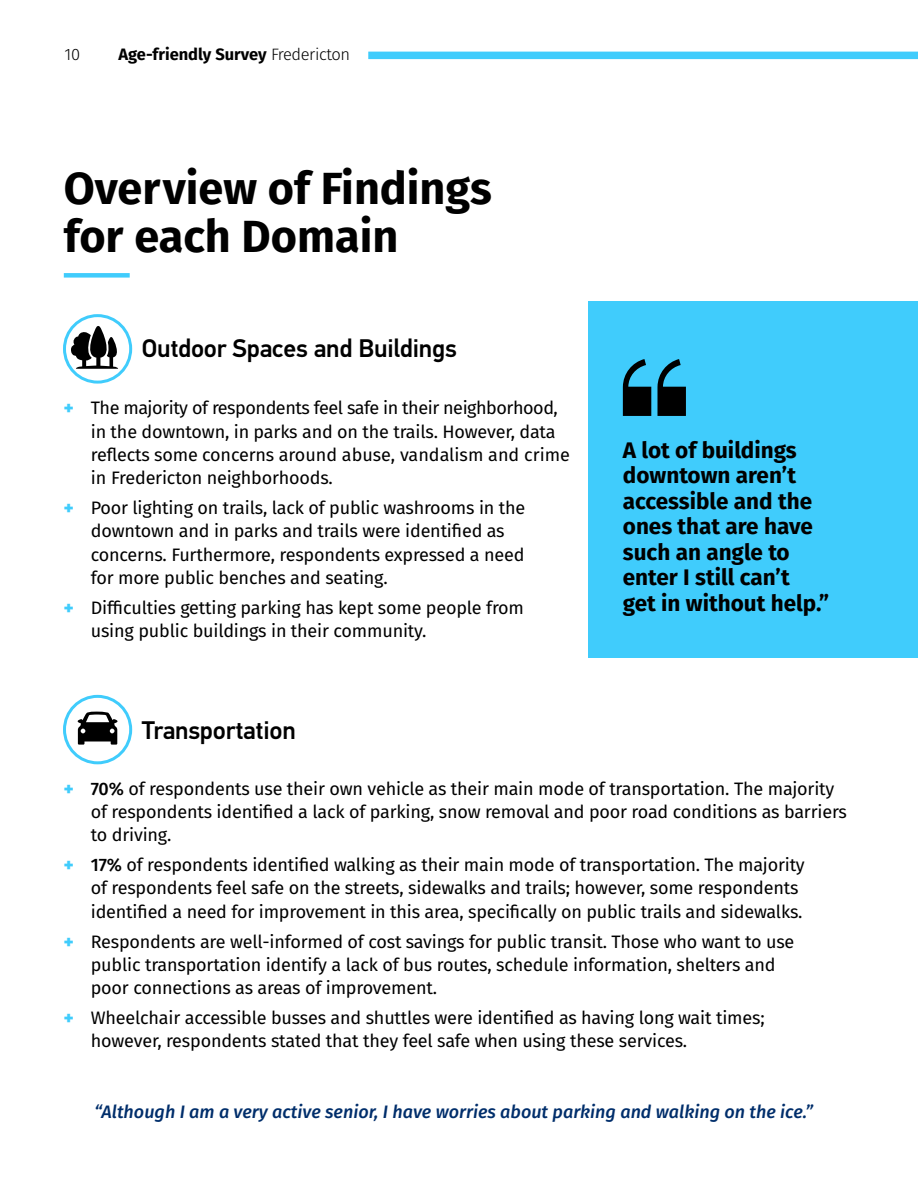
<style>
.page{position:relative;width:918px;height:1188px;background:#fff}
.page>*{position:absolute;margin:0;border:0;box-sizing:border-box;transform-origin:0 0}
.t1{font:700 45px/48px "Fira Sans";color:#000}
.t2{font:500 25.5px "PF Din Text Pro";letter-spacing:-.01em;color:#000}
.t3{font:700 22.5px/25.5px "Fira Sans";color:#000}
.t4{font:18px/23.2px "Fira Sans";letter-spacing:-.01em;color:#000}
.t5{font:italic 500 18px "Fira Sans";color:#002e6b}
.t6{font:700 16.5px "Fira Sans";color:#000}
.t7{font:300 16.5px "Fira Sans";color:#000}
.s1{font-weight:300}
.s2{font-weight:800;color:#40ccfc}
.s3{font-weight:500}
</style>
<div class="page">
<div style="left:368px;top:52px;width:550px;height:7px;background:#40ccfc"></div>
<div style="left:64px;top:273px;width:66px;height:5px;background:#40ccfc"></div>
<div style="left:63px;top:695px;width:69px;height:69px;border:3px solid #40ccfc;border-radius:50%"></div>
<svg style="left:77px;top:712px;width:41px;height:33px"></svg>
<svg style="left:64px;top:316px;width:67px;height:66px"></svg>
<div style="left:63px;top:314px;width:69px;height:70px;border:3px solid #40ccfc;border-radius:50%"></div>
<svg style="left:70px;top:326px;width:51px;height:43px"></svg>
<div style="left:588px;top:302px;width:330px;height:356px;background:#40ccfc"></div>
<svg style="left:623px;top:359px;width:63px;height:57px"></svg>
<p class="t7" style="left:64px;top:43px;width:17px">10</p>
<p class="t6" style="left:119px;top:41px;width:233px">Age-friendly Survey <span class="s1">Fredericton</span></p>
<h1 class="t1" style="left:64px;top:161px;width:429px">Overview of Findings for each Domain</h1>
<h2 class="t2" style="left:142px;top:333px;width:317px">Outdoor Spaces and Buildings</h2>
<p class="t4" style="left:91px;top:396px;width:481px;text-indent:-27px"><span class="s2">+</span> The majority of respondents feel safe in their neighborhood, in the downtown, in parks and on the trails. However, data reflects some concerns around abuse, vandalism and crime in Fredericton neighborhoods.</p>
<p class="t4" style="left:91px;top:496px;width:436px;text-indent:-27px"><span class="s2">+</span> Poor lighting on trails, lack of public washrooms in the downtown and in parks and trails were identified as concerns. Furthermore, respondents expressed a need for more public benches and seating.</p>
<p class="t4" style="left:91px;top:595px;width:435px;text-indent:-27px"><span class="s2">+</span> Difficulties getting parking has kept some people from using public buildings in their community.</p>
<h2 class="t2" style="left:142px;top:715px;width:156px">Transportation</h2>
<p class="t3" style="left:623px;top:436px;width:208px">A lot of buildings downtown aren’t accessible and the ones that are have such an angle to enter I still can’t<br>get in without help.”</p>
<p class="t4" style="left:91px;top:776px;width:758px;text-indent:-27px"><span class="s2">+</span> <span class="s3">70%</span> of respondents use their own vehicle as their main mode of transportation. The majority of respondents identified a lack of parking, snow removal and poor road conditions as barriers to driving.</p>
<p class="t4" style="left:91px;top:853px;width:716px;text-indent:-27px"><span class="s2">+</span> <span class="s3">17%</span> of respondents identified walking as their main mode of transportation. The majority of respondents feel safe on the streets, sidewalks and trails; however, some respondents identified a need for improvement in this area, specifically on public trails and sidewalks.</p>
<p class="t4" style="left:91px;top:929px;width:705px;text-indent:-27px"><span class="s2">+</span> Respondents are well-informed of cost savings for public transit. Those who want to use public transportation identify a lack of bus routes, schedule information, shelters and poor connections as areas of improvement.</p>
<p class="t4" style="left:91px;top:1006px;width:675px;text-indent:-27px"><span class="s2">+</span> Wheelchair accessible busses and shuttles were identified as having long wait times; however, respondents stated that they feel safe when using these services.</p>
<p class="t5" style="left:94px;top:1098px;width:720px">“Although I am a very active senior, I have worries about parking and walking on the ice.”</p>
</div>
